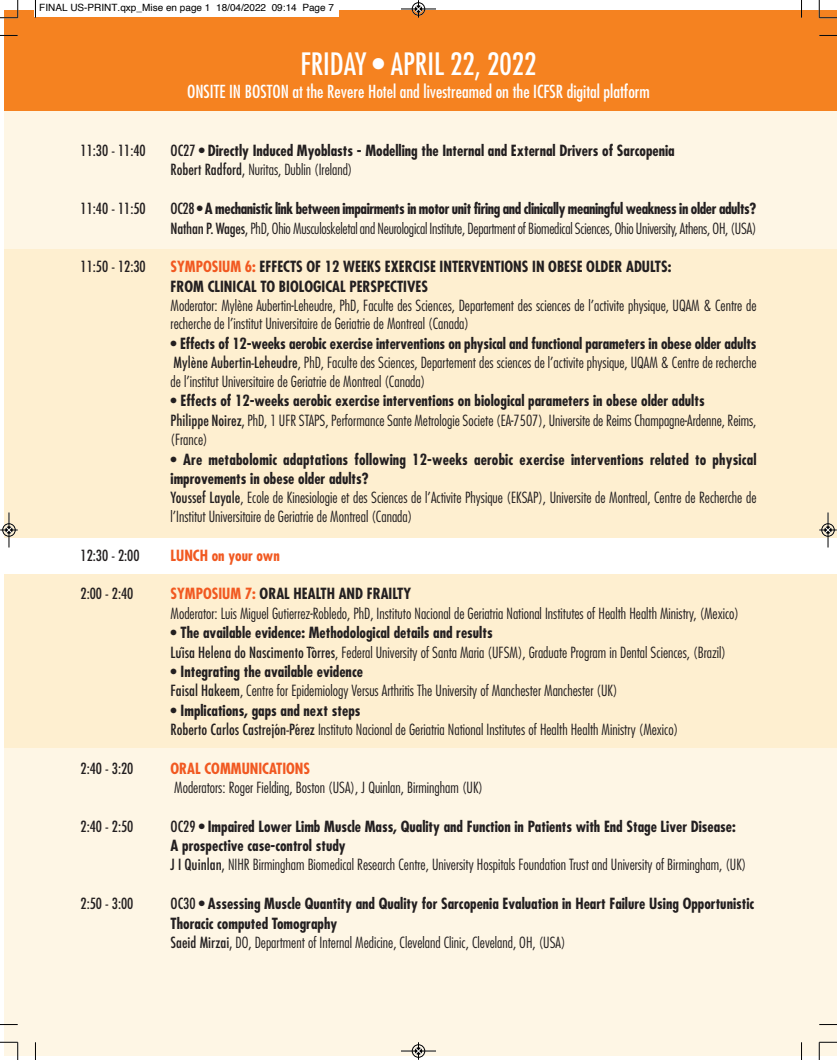
<style>
.page{position:relative;width:837px;height:1060px;background:#fff}
.page>*{position:absolute;margin:0;border:0;box-sizing:border-box;transform-origin:0 0}
.t1{font:condensed 30px "Futura";color:#fff}
.t2{font:condensed 17.5px "Futura";color:#fff}
.t3{font:300 condensed 15px/18.5px "Futura";color:#231f20}
.t4{font:700 condensed 15px/19px "Futura";color:#231f20}
.t5{font:700 condensed 15px "Futura";letter-spacing:-.025em;color:#231f20}
.t6{font:condensed 15px "Futura";color:#231f20}
.t7{font:700 condensed 15px "Futura";color:#f15921}
.t8{font:10px "Helvetica";color:#000}
.s1{font-weight:400}
.s2{font-weight:500}
.s3{color:#f15921}
</style>
<div class="page">
<div style="left:5px;top:35px;width:831px;height:1021px;background:#fef6e5"></div>
<div style="left:5px;top:10px;width:831px;height:100px;background:#f58220"></div>
<div style="left:5px;top:249px;width:831px;height:293px;background:#feefd0"></div>
<div style="left:5px;top:572px;width:831px;height:175px;background:#feefd0"></div>
<div style="left:5px;top:538px;width:831px;height:35px;background:#fff"></div>
<div style="left:34px;top:0;width:305px;height:16px;background:#fff"></div>
<svg style="left:35px;top:0;width:1px;height:18px"></svg>
<svg style="left:0;top:35px;width:18px;height:1px"></svg>
<svg style="left:801px;top:0;width:1px;height:18px"></svg>
<svg style="left:819px;top:35px;width:17px;height:1px"></svg>
<svg style="left:35px;top:1042px;width:1px;height:17px"></svg>
<svg style="left:0;top:1024px;width:18px;height:1px"></svg>
<svg style="left:801px;top:1042px;width:1px;height:17px"></svg>
<svg style="left:819px;top:1024px;width:17px;height:1px"></svg>
<svg style="left:0;top:0;width:19px;height:19px"></svg>
<svg style="left:818px;top:0;width:18px;height:19px"></svg>
<svg style="left:0;top:1041px;width:19px;height:18px"></svg>
<svg style="left:818px;top:1041px;width:18px;height:18px"></svg>
<div style="left:411px;top:2px;width:14px;height:14px;border:1px solid #fff;border-radius:50%"></div>
<hr style="left:401px;top:9px;width:35px;height:1px;background:#000">
<div style="left:412px;top:3px;width:13px;height:12px;border:1px solid #000;border-radius:50%"></div>
<svg style="left:415px;top:0;width:6px;height:18px"></svg>
<div style="left:411px;top:1044px;width:14px;height:13px;border:1px solid #fff;border-radius:50%"></div>
<hr style="left:401px;top:1050px;width:35px;height:1px;background:#000">
<div style="left:412px;top:1044px;width:13px;height:13px;border:1px solid #000;border-radius:50%"></div>
<svg style="left:415px;top:1042px;width:6px;height:17px"></svg>
<div style="left:2px;top:523px;width:14px;height:13px;border:1px solid #fff;border-radius:50%"></div>
<hr style="left:9px;top:512px;width:1px;height:35px;background:#000">
<div style="left:3px;top:523px;width:12px;height:13px;border:1px solid #000;border-radius:50%"></div>
<svg style="left:0;top:527px;width:18px;height:6px"></svg>
<hr style="left:827px;top:512px;width:1px;height:35px;background:#000">
<div style="left:821px;top:523px;width:13px;height:13px;border:1px solid #000;border-radius:50%"></div>
<svg style="left:819px;top:527px;width:17px;height:6px"></svg>
<p class="t8" style="left:39px;top:4px;width:296px">FINAL US-PRINT.qxp_Mise en page 1 18/04/2022 09:14 Page 7</p>
<p class="t1" style="left:300px;top:50px;width:237px">FRIDAY • APRIL 22, 2022</p>
<p class="t2" style="left:187px;top:84px;width:464px">ONSITE IN BOSTON at the Revere Hotel and livestreamed on the ICFSR digital platform</p>
<p class="t6" style="left:80px;top:143px;width:67px">11:30 - 11:40</p>
<p class="t4" style="left:170px;top:142px;width:505px"><span class="s1">OC27 •</span> Directly Induced Myoblasts - Modelling the Internal and External Drivers of Sarcopenia</p>
<p class="t3" style="left:170px;top:161px;width:183px"><span class="s2">Robert Radford,</span> Nuritas, Dublin (Ireland)</p>
<p class="t6" style="left:80px;top:202px;width:67px">11:40 - 11:50</p>
<p class="t5" style="left:170px;top:202px;width:587px"><span class="s1">OC28 •</span> A mechanistic link between impairments in motor unit firing and clinically meaningful weakness in older adults?</p>
<p class="t3" style="left:170px;top:220px;width:587px"><span class="s2">Nathan P. Wages,</span> PhD, Ohio Musculoskeletal and Neurological Institute, Department of Biomedical Sciences, Ohio University, Athens, OH, (USA)</p>
<p class="t6" style="left:80px;top:260px;width:67px">11:50 - 12:30</p>
<p class="t4" style="left:170px;top:259px;width:502px"><span class="s3">SYMPOSIUM 6:</span> EFFECTS OF 12 WEEKS EXERCISE INTERVENTIONS IN OBESE OLDER ADULTS:</p>
<p class="t4" style="left:170px;top:278px;width:259px">FROM CLINICAL TO BIOLOGICAL PERSPECTIVES</p>
<p class="t3" style="left:170px;top:297px;width:587px">Moderator: Mylène Aubertin-Leheudre, PhD, Faculte des Sciences, Departement des sciences de l’activite physique, UQAM &amp; Centre de recherche de l’institut Universitaire de Geriatrie de Montreal (Canada)</p>
<p class="t4" style="left:170px;top:335px;width:587px">• Effects of 12-weeks aerobic exercise interventions on physical and functional parameters in obese older adults</p>
<p class="t3" style="left:173px;top:354px;width:584px"><span class="s2">Mylène Aubertin-Leheudre</span>, PhD, Faculte des Sciences, Departement des sciences de l’activite physique, UQAM &amp; Centre de recherche</p>
<p class="t3" style="left:170px;top:373px;width:256px">de l’institut Universitaire de Geriatrie de Montreal (Canada)</p>
<p class="t4" style="left:170px;top:392px;width:535px">• Effects of 12-weeks aerobic exercise interventions on biological parameters in obese older adults</p>
<p class="t3" style="left:170px;top:412px;width:587px"><span class="s2">Philippe Noirez</span><span class="s1">,</span> PhD, 1 UFR STAPS, Performance Sante Metrologie Societe (EA-7507), Universite de Reims Champagne-Ardenne, Reims,</p>
<p class="t3" style="left:170px;top:431px;width:39px">(France)</p>
<p class="t4" style="left:170px;top:451px;width:587px">• Are metabolomic adaptations following 12-weeks aerobic exercise interventions related to physical improvements in obese older adults?</p>
<p class="t3" style="left:170px;top:489px;width:587px"><span class="s2">Youssef Layale</span>, Ecole de Kinesiologie et des Sciences de l’Activite Physique (EKSAP), Universite de Montreal, Centre de Recherche de l’Institut Universitaire de Geriatrie de Montreal (Canada)</p>
<p class="t6" style="left:80px;top:548px;width:61px">12:30 - 2:00</p>
<p class="t7" style="left:170px;top:548px;width:111px">LUNCH on your own</p>
<p class="t6" style="left:80px;top:587px;width:54px">2:00 - 2:40</p>
<p class="t4" style="left:170px;top:585px;width:242px"><span class="s3">SYMPOSIUM 7:</span> ORAL HEALTH AND FRAILTY</p>
<p class="t3" style="left:170px;top:605px;width:570px">Moderator: Luis Miguel Gutierrez-Robledo, PhD, Instituto Nacional de Geriatria National Institutes of Health Health Ministry, (Mexico)</p>
<p class="t4" style="left:170px;top:624px;width:323px">• The available evidence: Methodological details and results</p>
<p class="t3" style="left:170px;top:643px;width:557px"><span class="s2">Luísa Helena do Nascimento Tôrres</span>, Federal University of Santa Maria (UFSM), Graduate Program in Dental Sciences, (Brazil)</p>
<p class="t4" style="left:170px;top:663px;width:194px">• Integrating the available evidence</p>
<p class="t3" style="left:170px;top:682px;width:448px"><span class="s2">Faisal Hakeem</span>, Centre for Epidemiology Versus Arthritis The University of Manchester Manchester (UK)</p>
<p class="t4" style="left:170px;top:702px;width:191px">• Implications, gaps and next steps</p>
<p class="t3" style="left:170px;top:721px;width:509px"><span class="s2">Roberto Carlos Castrejón-Pérez</span> Instituto Nacional de Geriatria National Institutes of Health Health Ministry (Mexico)</p>
<p class="t6" style="left:80px;top:761px;width:54px">2:40 - 3:20</p>
<p class="t7" style="left:170px;top:762px;width:141px">ORAL COMMUNICATIONS</p>
<p class="t3" style="left:174px;top:779px;width:310px">Moderators: Roger Fielding, Boston (USA), J Quinlan, Birmingham (UK)</p>
<p class="t6" style="left:80px;top:819px;width:54px">2:40 - 2:50</p>
<p class="t4" style="left:170px;top:818px;width:566px"><span class="s1">OC29 •</span> Impaired Lower Limb Muscle Mass, Quality and Function in Patients with End Stage Liver Disease:</p>
<p class="t4" style="left:170px;top:837px;width:176px">A prospective case-control study</p>
<p class="t3" style="left:170px;top:856px;width:577px"><span class="s2">J I Quinlan</span><span class="s1">,</span> NIHR Birmingham Biomedical Research Centre, University Hospitals Foundation Trust and University of Birmingham, (UK)</p>
<p class="t6" style="left:80px;top:896px;width:54px">2:50 - 3:00</p>
<p class="t4" style="left:170px;top:895px;width:585px"><span class="s1">OC30 •</span> Assessing Muscle Quantity and Quality for Sarcopenia Evaluation in Heart Failure Using Opportunistic</p>
<p class="t4" style="left:170px;top:914px;width:168px">Thoracic computed Tomography</p>
<p class="t3" style="left:170px;top:934px;width:396px"><span class="s2">Saeid Mirzai</span><span class="s1">,</span> DO, Department of Internal Medicine, Cleveland Clinic, Cleveland, OH, (USA)</p>
</div>
